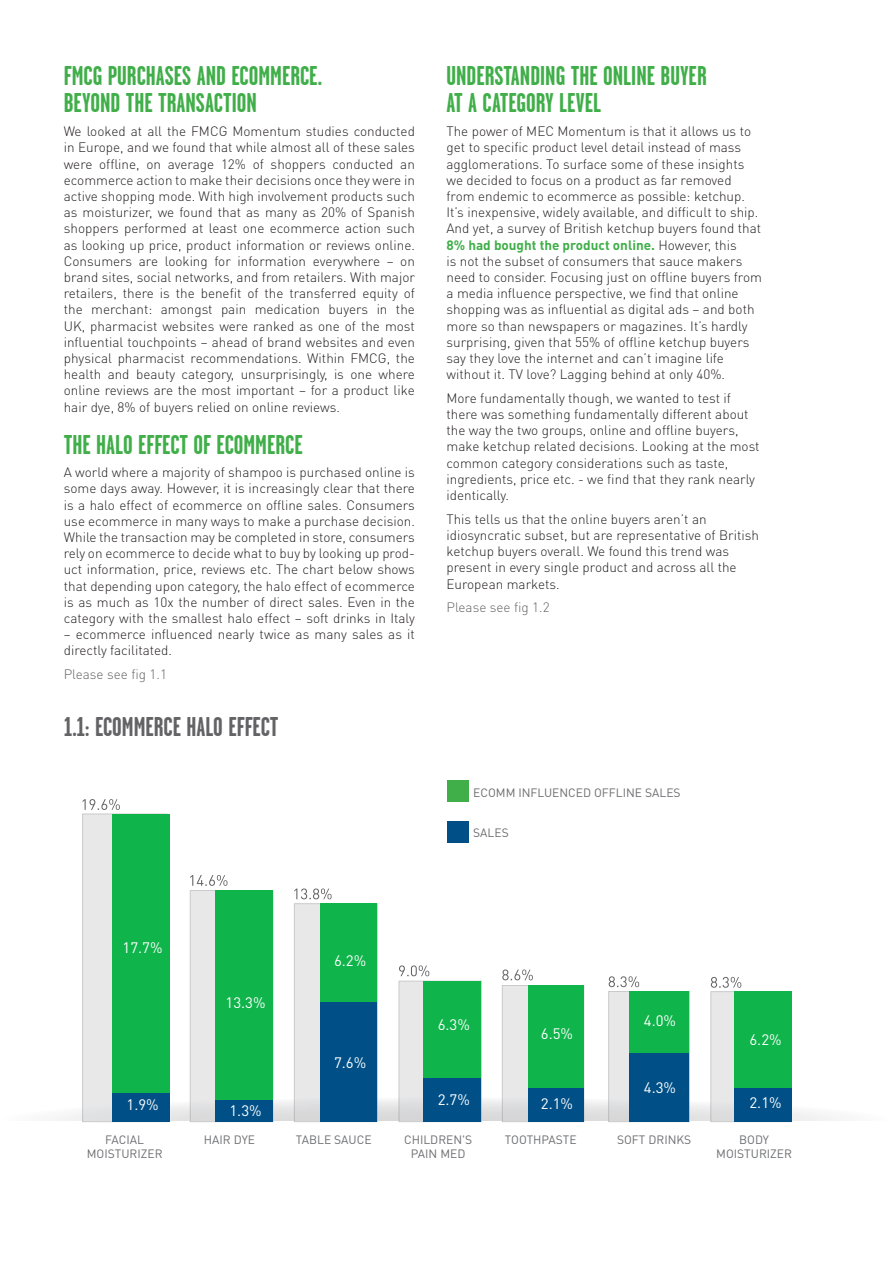
<style>
.page{position:relative;width:893px;height:1263px;background:#fff}
.page>*{position:absolute;margin:0;border:0;box-sizing:border-box;transform-origin:0 0}
.t1{font:700 27px/27px "Garage Gothic CE";color:#40ae49}
.t2{font:700 27px "Garage Gothic CE";color:#636366}
.t3{font:15px "DIN Pro";color:#fff}
.t4{font:300 13.5px/16.2px "DIN Pro";color:#231f20}
.t5{font:300 13.5px "DIN Pro";color:#636366}
.t6{font:12px/14.4px "DIN Pro";color:#6c6d70;text-align:center}
.s1{font-weight:700;color:#40ae49}
</style>
<div class="page">
<svg style="left:56px;top:1097px;width:780px;height:25px"></svg>
<div style="left:82px;top:814px;width:85px;height:308px;background:#e8e8e9;border:1px solid #939598"></div>
<div style="left:190px;top:890px;width:83px;height:232px;background:#e8e8e9"></div>
<div style="left:294px;top:903px;width:83px;height:219px;background:linear-gradient(to bottom,#eaeaeb,#e3e3e4)"></div>
<div style="left:399px;top:981px;width:83px;height:141px;background:linear-gradient(to bottom,#ececed,#e0e0e1)"></div>
<div style="left:502px;top:985px;width:82px;height:137px;background:linear-gradient(to bottom,#ececed,#e0e0e1)"></div>
<div style="left:608px;top:991px;width:82px;height:131px;background:linear-gradient(to bottom,#ebebec,#e1e1e2);border:1px solid #939598"></div>
<div style="left:711px;top:991px;width:80px;height:131px;background:#e8e8e9"></div>
<svg style="left:711px;top:977px;width:30px;height:11px"></svg>
<div style="left:112px;top:1092px;width:58px;height:30px;background:#005087"></div>
<div style="left:112px;top:814px;width:58px;height:279px;background:#0fb44b"></div>
<div style="left:215px;top:890px;width:58px;height:210px;background:#0fb44b"></div>
<div style="left:215px;top:1100px;width:58px;height:22px;background:#005087"></div>
<div style="left:320px;top:903px;width:56px;height:99px;background:#0fb44b"></div>
<div style="left:320px;top:1002px;width:56px;height:120px;background:#005087"></div>
<div style="left:423px;top:981px;width:58px;height:97px;background:#0fb44b"></div>
<div style="left:423px;top:1078px;width:58px;height:44px;background:#005087"></div>
<div style="left:528px;top:985px;width:55px;height:103px;background:#0fb44b"></div>
<div style="left:528px;top:1088px;width:55px;height:34px;background:#005087"></div>
<div style="left:630px;top:991px;width:59px;height:62px;background:#0fb44b"></div>
<div style="left:630px;top:1053px;width:59px;height:69px;background:#005087"></div>
<div style="left:734px;top:991px;width:58px;height:97px;background:#0fb44b"></div>
<div style="left:734px;top:1088px;width:58px;height:34px;background:#005087"></div>
<div style="left:447px;top:781px;width:21px;height:21px;background:#40ae49"></div>
<div style="left:447px;top:821px;width:21px;height:21px;background:#005087"></div>
<svg style="left:609px;top:976px;width:30px;height:11px"></svg>
<svg style="left:83px;top:799px;width:37px;height:11px"></svg>
<svg style="left:190px;top:875px;width:37px;height:11px"></svg>
<svg style="left:294px;top:888px;width:38px;height:11px"></svg>
<svg style="left:399px;top:965px;width:30px;height:11px"></svg>
<svg style="left:502px;top:969px;width:31px;height:11px"></svg>
<p class="t1" style="left:64px;top:61px;width:260px">FMCG PURCHASES AND ECOMMERCE.<br>BEYOND THE TRANSACTION</p>
<p class="t4" style="left:64px;top:123px;width:353px;text-align:justify">We looked at all the FMCG Momentum studies conducted in Europe, and we found that while almost all of these sales were offline, on average 12% of shoppers conducted an ecommerce action to make their decisions once they were in active shopping mode. With high involvement products such as moisturizer, we found that as many as 20% of Spanish shoppers performed at least one ecommerce action such as looking up price, product information or reviews online.<br>Consumers are looking for information everywhere – on brand sites, social networks, and from retailers. With major retailers, there is the benefit of the transferred equity of the merchant: amongst pain medication buyers in the UK, pharmacist websites were ranked as one of the most influential touchpoints – ahead of brand websites and even physical pharmacist recommendations. Within FMCG, the health and beauty category, unsurprisingly, is one where online reviews are the most important – for a product like hair dye, 8% of buyers relied on online reviews.</p>
<p class="t1" style="left:64px;top:429px;width:240px">THE HALO EFFECT OF ECOMMERCE</p>
<p class="t4" style="left:64px;top:464px;width:353px;text-align:justify">A world where a majority of shampoo is purchased online is some days away. However, it is increasingly clear that there is a halo effect of ecommerce on offline sales. Consumers use ecommerce in many ways to make a purchase decision.<br>While the transaction may be completed in store, consumers rely on ecommerce to decide what to buy by looking up prod&shy;uct information, price, reviews etc. The chart below shows that depending upon category, the halo effect of ecommerce is as much as 10x the number of direct sales. Even in the category with the smallest halo effect – soft drinks in Italy</p>
<p class="t4" style="left:64px;top:626px;width:353px">– ecommerce influenced nearly twice as many sales as it directly facilitated.</p>
<p class="t5" style="left:64px;top:665px;width:105px">Please see fig 1.1</p>
<p class="t2" style="left:64px;top:709px;width:216px">1.1: ECOMMERCE HALO EFFECT</p>
<p class="t1" style="left:446px;top:61px;width:262px">UNDERSTANDING THE ONLINE BUYER<br>AT A CATEGORY LEVEL</p>
<p class="t4" style="left:446px;top:123px;width:317px">The power of MEC Momentum is that it allows us to get to specific product level detail instead of mass agglomerations. To surface some of these insights we decided to focus on a product as far removed from endemic to ecommerce as possible: ketchup.<br>It’s inexpensive, widely available, and difficult to ship.<br>And yet, a survey of British ketchup buyers found that <span class="s1">8% had bought the product online.</span> However, this<br>is not the subset of consumers that sauce makers need to consider. Focusing just on offline buyers from a media influence perspective, we find that online shopping was as influential as digital ads – and both more so than newspapers or magazines. It’s hardly surprising, given that 55% of offline ketchup buyers say they love the internet and can’t imagine life without it. TV love? Lagging behind at only 40%.</p>
<p class="t4" style="left:446px;top:389px;width:315px">More fundamentally though, we wanted to test if there was something fundamentally different about the way the two groups, online and offline buyers, make ketchup related decisions. Looking at the most common category considerations such as taste, ingredients, price etc. - we find that they rank nearly identically.</p>
<p class="t4" style="left:446px;top:510px;width:314px">This tells us that the online buyers aren’t an idiosyncratic subset, but are representative of British ketchup buyers overall. We found this trend was present in every single product and across all the European markets.</p>
<p class="t5" style="left:446px;top:598px;width:105px">Please see fig 1.2</p>
<p class="t6" style="left:473px;top:785px;width:209px">ECOMM INFLUENCED OFFLINE SALES</p>
<p class="t6" style="left:473px;top:825px;width:37px">SALES</p>
<p class="t3" style="left:123px;top:937px;width:42px">17.7%</p>
<p class="t3" style="left:127px;top:1095px;width:34px">1.9%</p>
<p class="t3" style="left:226px;top:992px;width:42px">13.3%</p>
<p class="t3" style="left:229px;top:1100px;width:34px">1.3%</p>
<p class="t3" style="left:334px;top:950px;width:34px">6.2%</p>
<p class="t3" style="left:334px;top:1052px;width:34px">7.6%</p>
<p class="t3" style="left:438px;top:1014px;width:34px">6.3%</p>
<p class="t3" style="left:541px;top:1023px;width:34px">6.5%</p>
<p class="t3" style="left:438px;top:1089px;width:34px">2.7%</p>
<p class="t3" style="left:541px;top:1093px;width:34px">2.1%</p>
<p class="t3" style="left:644px;top:1011px;width:34px">4.0%</p>
<p class="t3" style="left:644px;top:1077px;width:34px">4.3%</p>
<p class="t3" style="left:749px;top:1029px;width:34px">6.2%</p>
<p class="t3" style="left:749px;top:1093px;width:34px">2.1%</p>
<p class="t6" style="left:87px;top:1132px;width:77px">FACIAL<br>MOISTURIZER</p>
<p class="t6" style="left:204px;top:1132px;width:53px">HAIR DYE</p>
<p class="t6" style="left:296px;top:1132px;width:77px">TABLE SAUCE</p>
<p class="t6" style="left:404px;top:1132px;width:70px">CHILDREN'S<br>PAIN MED</p>
<p class="t6" style="left:505px;top:1132px;width:73px">TOOTHPASTE</p>
<p class="t6" style="left:617px;top:1132px;width:76px">SOFT DRINKS</p>
<p class="t6" style="left:716px;top:1132px;width:77px">BODY<br>MOISTURIZER</p>
</div>
